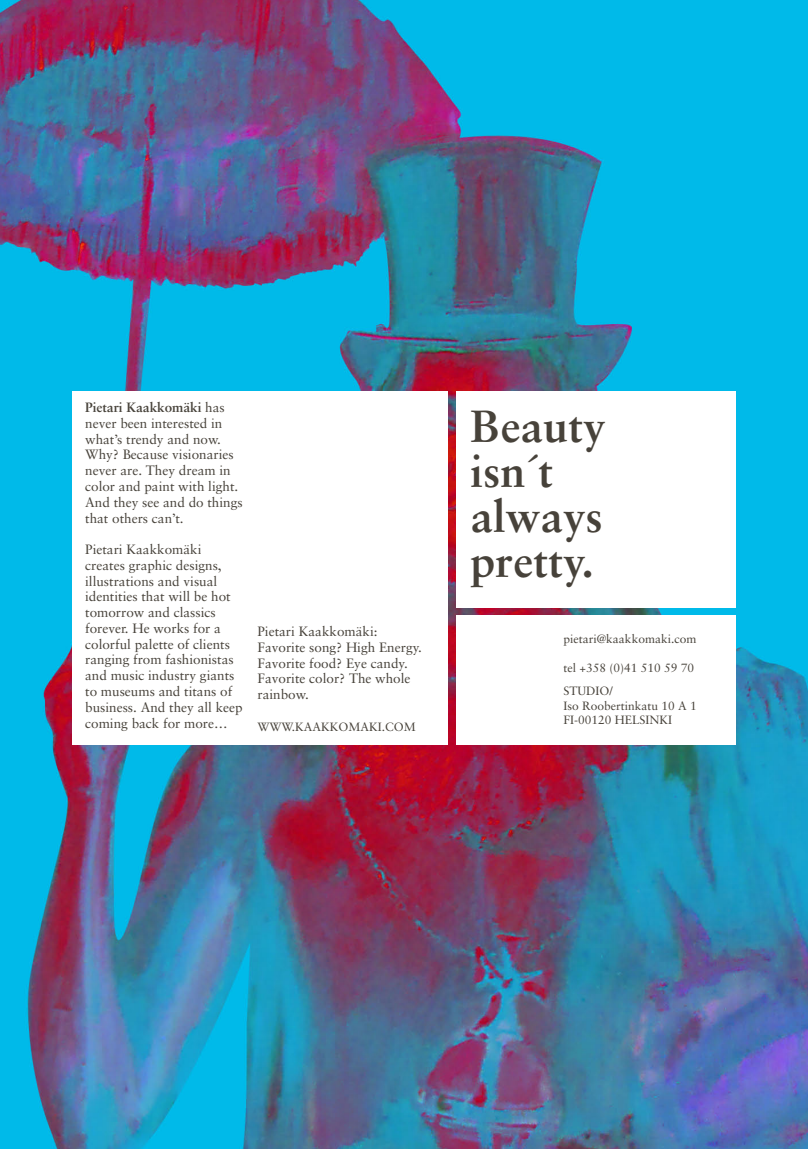
<style>
.page{position:relative;width:808px;height:1149px;background:#fff}
.page>*{position:absolute;margin:0;border:0;box-sizing:border-box;transform-origin:0 0}
.t1{font:700 45px "Sabon";color:#47423a}
.t2{font:13.5px/15.8px "Sabon";color:#47423a}
.t3{font:700 13.5px "Sabon";color:#47423a}
.t4{font:12px "Sabon";color:#47423a}
.s1{font-weight:400}
</style>
<div class="page">
<img style="left:0;top:0;width:808px;height:1148px">
<div style="left:456px;top:391px;width:280px;height:216px;background:#fff"></div>
<div style="left:456px;top:615px;width:280px;height:129px;background:#fff"></div>
<div style="left:72px;top:391px;width:376px;height:353px;background:#fff"></div>
<p class="t3" style="left:85px;top:399px;width:141px">Pietari Kaakkomäki <span class="s1">has</span></p>
<p class="t2" style="left:85px;top:415px;width:139px">never been interested in what’s trendy and now.</p>
<p class="t2" style="left:85px;top:446px;width:159px">Why? Because visionaries never are. They dream in color and paint with light.<br>And they see and do things that others can’t.</p>
<p class="t2" style="left:85px;top:541px;width:159px">Pietari Kaakkomäki creates graphic designs, illustrations and visual identities that will be hot tomorrow and classics forever. He works for a colorful palette of clients ranging from fashionistas and music industry giants to museums and titans of business. And they all keep coming back for more…</p>
<p class="t2" style="left:257px;top:623px;width:122px">Pietari Kaakkomäki:</p>
<p class="t2" style="left:257px;top:639px;width:166px">Favorite song? High Energy.</p>
<p class="t2" style="left:257px;top:654px;width:152px">Favorite food? Eye candy.</p>
<p class="t2" style="left:257px;top:670px;width:155px">Favorite color? The whole rainbow.</p>
<p class="t4" style="left:257px;top:719px;width:160px">WWW.KAAKKOMAKI.COM</p>
<p class="t1" style="left:471px;top:398px;width:136px">Beauty</p>
<p class="t1" style="left:471px;top:443px;width:84px">isn´t</p>
<p class="t1" style="left:471px;top:488px;width:134px">always</p>
<p class="t1" style="left:471px;top:533px;width:125px">pretty.</p>
<p class="t4" style="left:563px;top:631px;width:134px">pietari@kaakkomaki.com</p>
<p class="t4" style="left:563px;top:660px;width:132px">tel +358 (0)41 510 59 70</p>
<p class="t4" style="left:563px;top:683px;width:51px">STUDIO/</p>
<p class="t4" style="left:563px;top:698px;width:135px">Iso Roobertinkatu 10 A 1</p>
<p class="t4" style="left:563px;top:712px;width:110px">FI-00120 HELSINKI</p>
</div>
